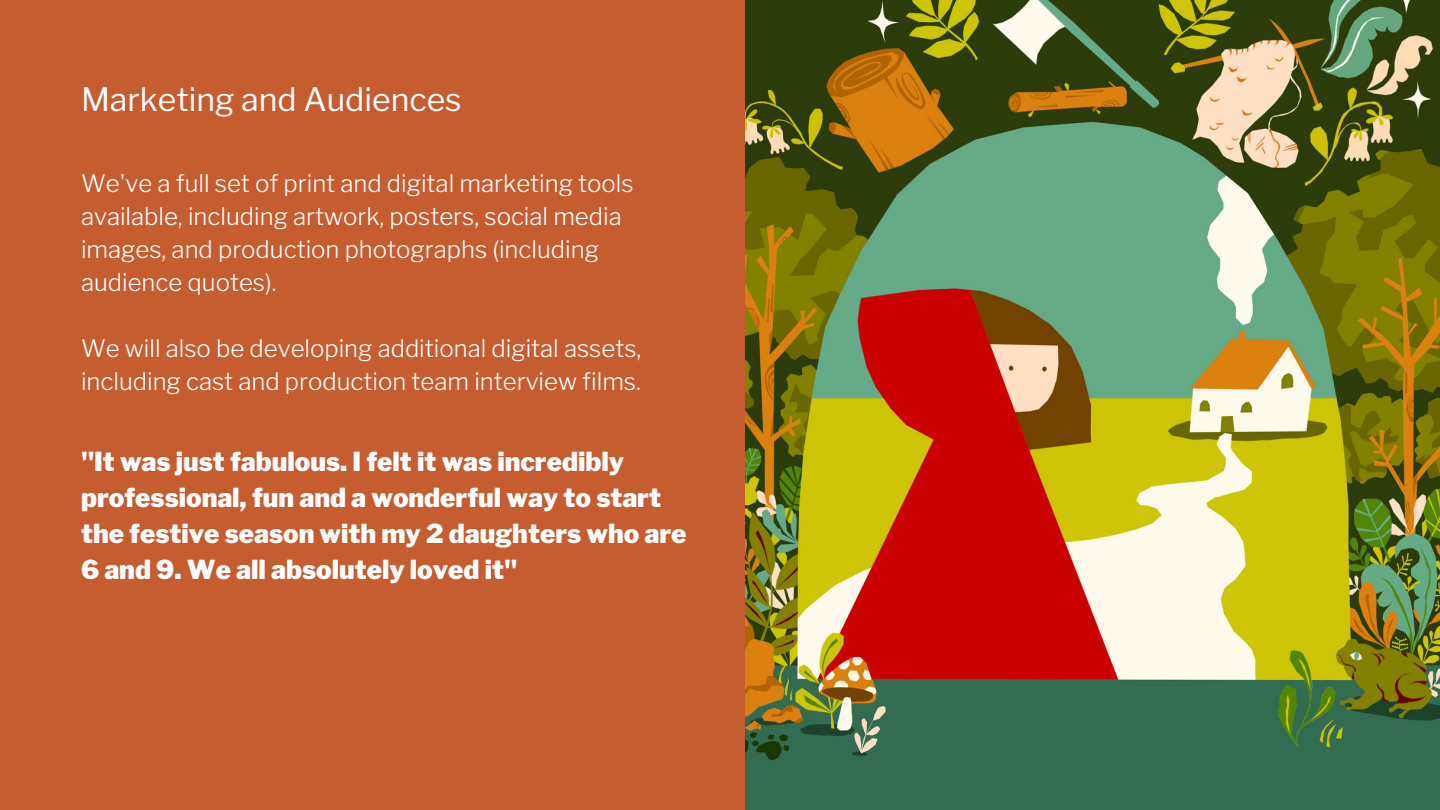
<style>
.page{position:relative;width:1440px;height:810px;background:#c65d31}
.page>*{position:absolute;margin:0;border:0;box-sizing:border-box;transform-origin:0 0}
.t1{font:32px "Libre Franklin";color:#fff}
.t2{font:900 26px/36px "Libre Franklin";color:#fff}
.t3{font:300 24px/33px "Libre Franklin";color:#fff}
</style>
<div class="page">
<img style="left:745px;top:0;width:695px;height:810px">
<div style="left:745px;top:0;width:80px;height:90px;background:#2d3c0b"></div>
<div style="left:785px;top:0;width:79px;height:17px;background:#2d3c0b"></div>
<div style="left:901px;top:686px;width:361px;height:124px;background:#346d51"></div>
<div style="left:845px;top:789px;width:505px;height:21px;background:#346d51"></div>
<h1 class="t1" style="left:81px;top:80px;width:382px">Marketing and Audiences</h1>
<p class="t3" style="left:81px;top:167px;width:554px">We've a full set of print and digital marketing tools available, including artwork, posters, social media images, and production photographs (including audience quotes).</p>
<p class="t3" style="left:81px;top:332px;width:562px">We will also be developing additional digital assets, including cast and production team interview films.</p>
<p class="t2" style="left:81px;top:444px;width:607px">"It was just fabulous. I felt it was incredibly professional, fun and a wonderful way to start the festive season with my 2 daughters who are 6 and 9. We all absolutely loved it"</p>
</div>
